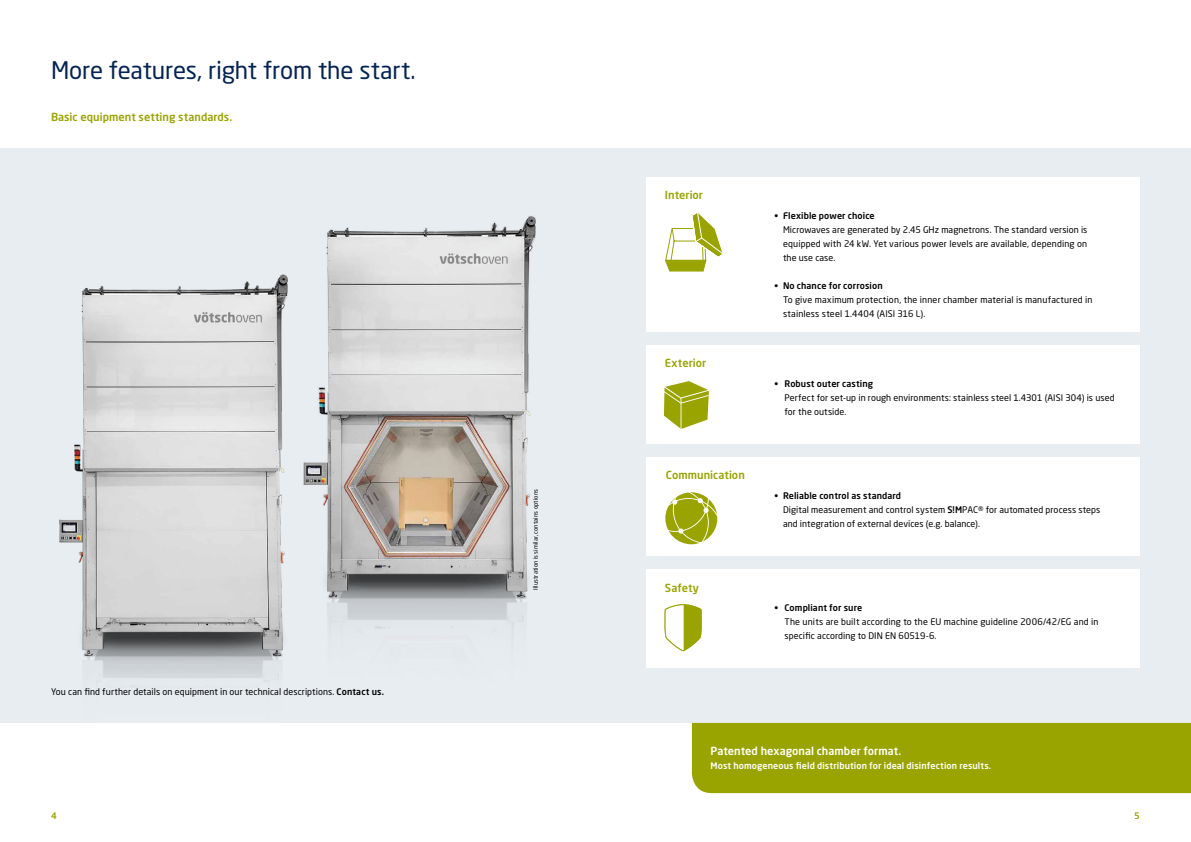
<style>
.page{position:relative;width:1191px;height:842px;background:#fff}
.page>*{position:absolute;margin:0;border:0;box-sizing:border-box;transform-origin:0 0}
.t1{font:24px "Neo Sans W1 G";letter-spacing:-.005em;color:#052453}
.t2{font:500 11px "Neo Sans W1 G";letter-spacing:.005em;color:#9aa400}
.t3{font:500 11px "Neo Sans W1 G";color:#fff}
.t4{font:9px/14px "Neo Sans W1 G";letter-spacing:.01em;color:#000}
.t5{font:500 9px "Neo Sans W1 G";letter-spacing:.01em;color:#000}
.t6{font:500 9px "Neo Sans W1 G";letter-spacing:.01em;color:#fff}
.t7{font:500 9px "Neo Sans W1 G";color:#9aa400}
.t8{font:6px "Neo Sans W1 G";letter-spacing:.01em;color:#000}
.s1{font-weight:500}
</style>
<div class="page">
<div style="left:0;top:149px;width:1191px;height:574px;background:#e8edf1"></div>
<div style="left:692px;top:723px;width:499px;height:70px;background:#9aa400"></div>
<div style="left:646px;top:177px;width:494px;height:154px;background:#fff"></div>
<div style="left:646px;top:345px;width:494px;height:98px;background:#fff"></div>
<img style="left:319px;top:216px;width:217px;height:423px">
<img style="left:59px;top:274px;width:260px;height:412px">
<div style="left:646px;top:569px;width:494px;height:98px;background:#fff"></div>
<div style="left:646px;top:457px;width:494px;height:98px;background:#fff"></div>
<svg style="left:665px;top:213px;width:58px;height:59px"></svg>
<svg style="left:664px;top:604px;width:38px;height:48px"></svg>
<svg style="left:665px;top:492px;width:53px;height:53px"></svg>
<svg style="left:664px;top:380px;width:45px;height:49px"></svg>
<h1 class="t1" style="left:51px;top:56px;width:366px">More features, right from the start.</h1>
<p class="t2" style="left:51px;top:110px;width:183px">Basic equipment setting standards.</p>
<p class="t4" style="left:51px;top:685px;width:334px">You can find further details on equipment in our technical descriptions. <span class="s1">Contact us.</span></p>
<p class="t8" style="left:532px;top:590px;width:102px;rotate:-90deg">Illustration is similar, contains options</p>
<p class="t2" style="left:665px;top:188px;width:40px">Interior</p>
<p class="t2" style="left:665px;top:356px;width:43px">Exterior</p>
<p class="t2" style="left:666px;top:468px;width:80px">Communication</p>
<p class="t2" style="left:665px;top:580px;width:35px">Safety</p>
<p class="t5" style="left:774px;top:210px;width:102px">• Flexible power choice</p>
<p class="t4" style="left:783px;top:223px;width:306px;text-align:justify">Microwaves are generated by 2.45 GHz magnetrons. The standard version is equipped with 24 kW. Yet various power levels are available, depending on the use case.</p>
<p class="t5" style="left:774px;top:280px;width:110px">• No chance for corrosion</p>
<p class="t4" style="left:783px;top:293px;width:311px">To give maximum protection, the inner chamber material is manufactured in stainless steel 1.4404 (AISI 316 L).</p>
<p class="t5" style="left:774px;top:378px;width:100px">• Robust outer casting</p>
<p class="t4" style="left:784px;top:391px;width:331px">Perfect for set-up in rough environments: stainless steel 1.4301 (AISI 304) is used for the outside.</p>
<p class="t4" style="left:783px;top:489px;width:319px;text-indent:-9px"><span class="s1">• Reliable control as standard<br></span>Digital measurement and control system <span class="s1">S!M</span>PAC® for automated process steps and integration of external devices (e.g. balance).</p>
<p class="t5" style="left:774px;top:602px;width:89px">• Compliant for sure</p>
<p class="t4" style="left:784px;top:615px;width:315px">The units are built according to the EU machine guideline 2006/42/EG and in specific according to DIN EN 60519-6.</p>
<p class="t3" style="left:710px;top:744px;width:192px">Patented hexagonal chamber format.</p>
<p class="t6" style="left:710px;top:760px;width:282px">Most homogeneous field distribution for ideal disinfection results.</p>
<p class="t7" style="left:51px;top:810px;width:7px">4</p>
<p class="t7" style="left:1134px;top:810px;width:7px">5</p>
</div>
